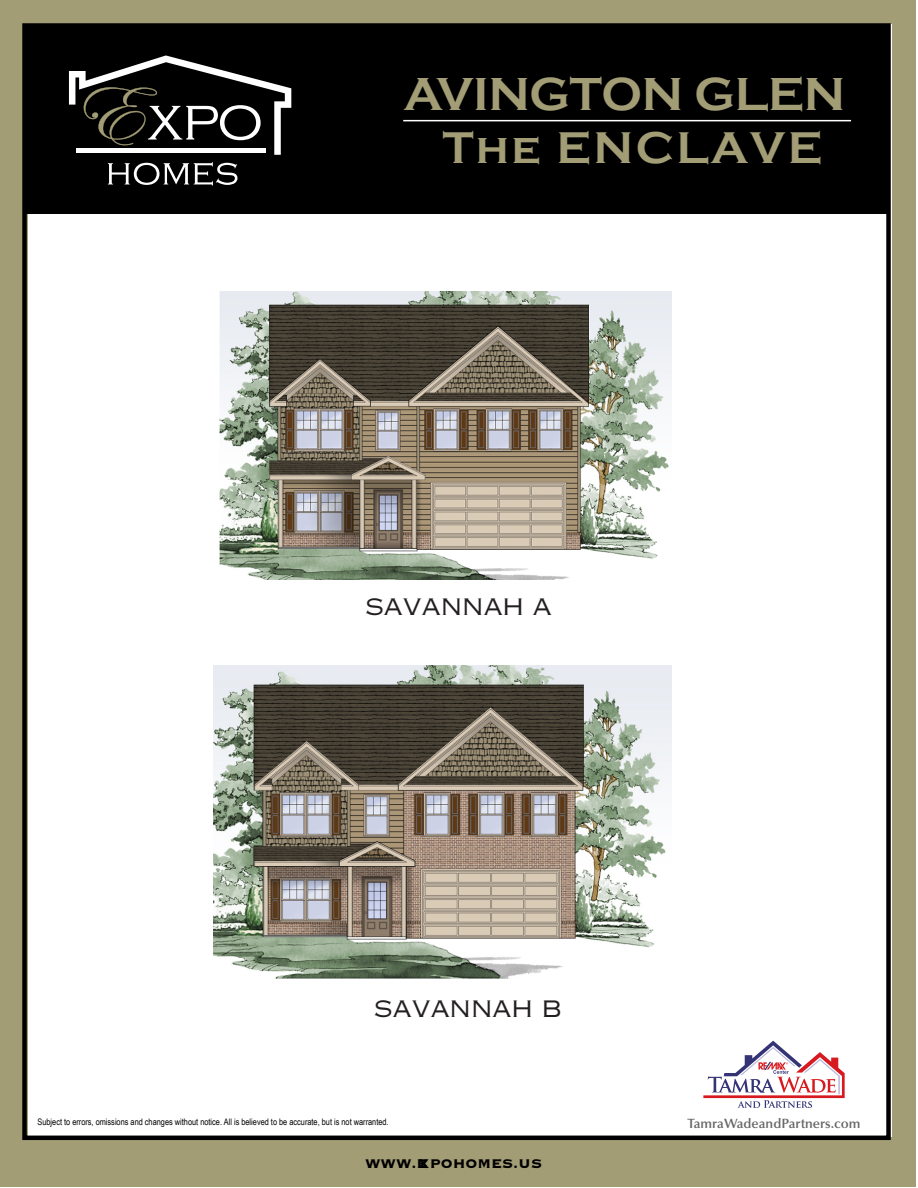
<style>
.page{position:relative;width:918px;height:1188px;background:#fff}
.page>*{position:absolute;margin:0;border:0;box-sizing:border-box;transform-origin:0 0}
.t1{font:700 47.7px "Copperplate Gothic";letter-spacing:-.01em;color:#a39d76}
.t2{font:700 45.75px "Copperplate Gothic";letter-spacing:.05em;color:#a39d76}
.t3{font:22.8px "Copperplate Thirty Two AB";color:#231f20}
.t4{font:16.5px "Copperplate Thirty Three BC";color:#000}
.t5{font:600 13.5px "Optima";color:#666767}
.t6{font:9px "Arial Narrow";color:#000}
</style>
<div class="page">
<div style="left:0;top:0;width:916px;height:1186px;background:#a39d76"></div>
<div style="left:28px;top:24px;width:864px;height:1113px;background:#fff"></div>
<div style="left:25px;top:26px;width:864px;height:188px;background:#000"></div>
<div style="left:22px;top:23px;width:869px;height:1117px;border:4px solid #000"></div>
<svg style="left:108px;top:162px;width:129px;height:24px"></svg>
<svg style="left:69px;top:55px;width:222px;height:100px"></svg>
<svg style="left:703px;top:1041px;width:142px;height:67px"></svg>
<hr style="left:403px;top:120px;width:448px;height:1px;background:#fff">
<img style="left:219px;top:291px;width:453px;height:289px">
<img style="left:214px;top:666px;width:458px;height:313px">
<h1 class="t1" style="left:404px;top:68px;width:443px">AVINGTON GLEN</h1>
<h2 class="t2" style="left:443px;top:122px;width:381px">The ENCLAVE</h2>
<h3 class="t3" style="left:365px;top:593px;width:188px">SAVANNAH A</h3>
<h3 class="t3" style="left:374px;top:995px;width:190px">SAVANNAH B</h3>
<p class="t6" style="left:37px;top:1115px;width:353px">Subject to errors, omissions and changes without notice. All is believed to be accurate, but is not warranted.</p>
<h3 class="t5" style="left:688px;top:1116px;width:175px">TamraWadeandPartners.com</h3>
<h3 class="t4" style="left:365px;top:1155px;width:179px">WWW.EXPOHOMES.US</h3>
</div>
